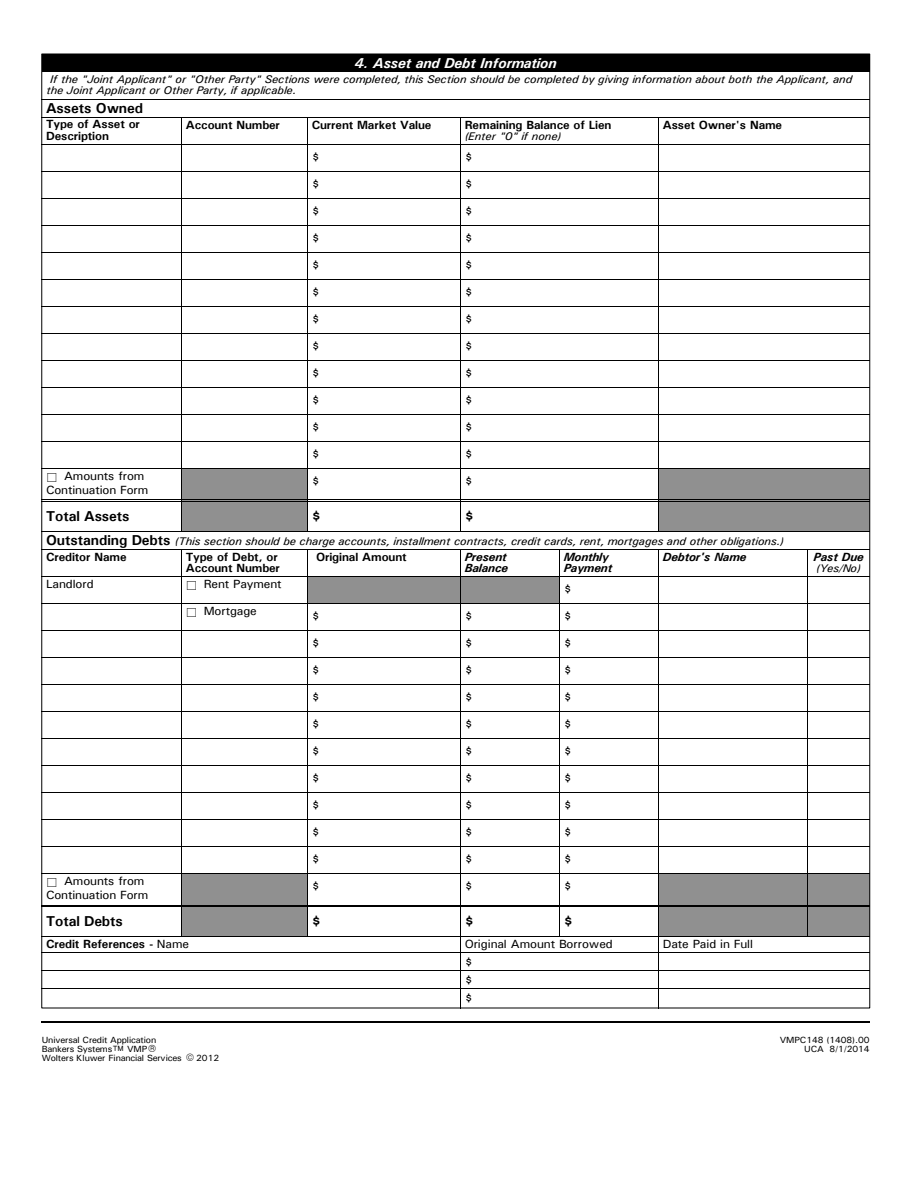
<style>
.page{position:relative;width:918px;height:1188px;background:#fff}
.page>*{position:absolute;margin:0;border:0;box-sizing:border-box;transform-origin:0 0}
.t1{font:700 14.4px "Univers";letter-spacing:-.005em;color:#000}
.t2{font:italic 700 14.4px "Univers";letter-spacing:-.005em;color:#fff}
.t3{font:500 11.85px/18px "Univers";letter-spacing:-.01em;color:#000}
.t4{font:700 11.85px/12.6px "Univers";letter-spacing:-.005em;color:#000}
.t5{font:italic 700 11.85px/11.9px "Univers";letter-spacing:-.005em;color:#000}
.t6{font:italic 500 11.1px/10.8px "Univers";letter-spacing:-.01em;color:#000;scale:1.04 1}
.t7{font:500 9px/9px "Univers";letter-spacing:-.015em;color:#000;text-align:right}
.s1{font-weight:700;font-style:normal;font-size:14.4px}
.s2{font-weight:500}
</style>
<div class="page">
<div style="left:42px;top:54px;width:828px;height:18px;background:#000"></div>
<div style="left:182px;top:469px;width:125px;height:62px;background:#909090"></div>
<div style="left:182px;top:874px;width:125px;height:62px;background:#909090"></div>
<div style="left:659px;top:874px;width:210px;height:62px;background:#909090"></div>
<div style="left:659px;top:469px;width:210px;height:62px;background:#909090"></div>
<div style="left:308px;top:577px;width:251px;height:26px;background:#909090"></div>
<hr style="left:42px;top:99px;width:828px;height:1px;background:#000">
<hr style="left:42px;top:1021px;width:828px;height:1px;background:#000">
<hr style="left:42px;top:144px;width:828px;height:1px;background:#000">
<hr style="left:42px;top:117px;width:828px;height:1px;background:#000">
<hr style="left:658px;top:117px;width:1px;height:414px;background:#000">
<hr style="left:181px;top:549px;width:1px;height:387px;background:#000">
<hr style="left:42px;top:171px;width:828px;height:1px;background:#000">
<hr style="left:42px;top:225px;width:828px;height:1px;background:#000">
<hr style="left:42px;top:198px;width:828px;height:1px;background:#000">
<hr style="left:42px;top:252px;width:828px;height:1px;background:#000">
<hr style="left:42px;top:279px;width:828px;height:1px;background:#000">
<hr style="left:42px;top:306px;width:828px;height:1px;background:#000">
<hr style="left:42px;top:333px;width:828px;height:1px;background:#000">
<hr style="left:42px;top:360px;width:828px;height:1px;background:#000">
<hr style="left:42px;top:387px;width:828px;height:1px;background:#000">
<hr style="left:42px;top:414px;width:828px;height:1px;background:#000">
<hr style="left:42px;top:441px;width:828px;height:1px;background:#000">
<hr style="left:307px;top:549px;width:1px;height:387px;background:#000">
<hr style="left:460px;top:117px;width:1px;height:414px;background:#000">
<hr style="left:42px;top:936px;width:828px;height:1px;background:#000">
<hr style="left:42px;top:468px;width:828px;height:1px;background:#000">
<hr style="left:42px;top:906px;width:828px;height:1px;background:#000">
<hr style="left:42px;top:905px;width:828px;height:1px;background:#000">
<hr style="left:42px;top:531px;width:828px;height:1px;background:#000">
<hr style="left:42px;top:501px;width:828px;height:1px;background:#000">
<hr style="left:42px;top:499px;width:828px;height:1px;background:#000">
<hr style="left:42px;top:549px;width:828px;height:1px;background:#000">
<hr style="left:42px;top:576px;width:828px;height:1px;background:#000">
<hr style="left:42px;top:603px;width:828px;height:1px;background:#000">
<hr style="left:42px;top:630px;width:828px;height:1px;background:#000">
<hr style="left:42px;top:657px;width:828px;height:1px;background:#000">
<hr style="left:42px;top:684px;width:828px;height:1px;background:#000">
<hr style="left:42px;top:711px;width:828px;height:1px;background:#000">
<hr style="left:42px;top:738px;width:828px;height:1px;background:#000">
<hr style="left:42px;top:765px;width:828px;height:1px;background:#000">
<hr style="left:42px;top:792px;width:828px;height:1px;background:#000">
<hr style="left:42px;top:819px;width:828px;height:1px;background:#000">
<hr style="left:42px;top:846px;width:828px;height:1px;background:#000">
<hr style="left:42px;top:873px;width:828px;height:1px;background:#000">
<hr style="left:181px;top:117px;width:1px;height:414px;background:#000">
<hr style="left:42px;top:953px;width:828px;height:1px;background:#000">
<hr style="left:42px;top:971px;width:828px;height:1px;background:#000">
<hr style="left:42px;top:989px;width:828px;height:1px;background:#000">
<hr style="left:658px;top:549px;width:1px;height:459px;background:#000">
<hr style="left:307px;top:117px;width:1px;height:414px;background:#000">
<hr style="left:807px;top:549px;width:1px;height:387px;background:#000">
<hr style="left:559px;top:549px;width:1px;height:387px;background:#000">
<hr style="left:460px;top:549px;width:1px;height:459px;background:#000">
<p class="t2" style="left:355px;top:54px;width:203px">4. Asset and Debt Information</p>
<p class="t6" style="left:46px;top:74px;width:776px;text-indent:4px">If the "Joint Applicant" or "Other Party" Sections were completed, this Section should be completed by giving information about both the Applicant, and the Joint Applicant or Other Party, if applicable.</p>
<p class="t1" style="left:46px;top:99px;width:99px">Assets Owned</p>
<p class="t4" style="left:46px;top:117px;width:95px">Type of Asset or<br>Description</p>
<p class="t4" style="left:186px;top:119px;width:96px">Account Number</p>
<p class="t4" style="left:312px;top:118px;width:121px">Current Market Value</p>
<p class="t4" style="left:465px;top:118px;width:148px">Remaining Balance of Lien</p>
<p class="t4" style="left:663px;top:118px;width:121px">Asset Owner's Name</p>
<p class="t6" style="left:465px;top:131px;width:94px">(Enter "0" if none)</p>
<p class="t3" style="left:64px;top:467px;width:82px">Amounts from</p>
<p class="t3" style="left:46px;top:481px;width:104px">Continuation Form</p>
<p class="t1" style="left:46px;top:507px;width:85px">Total Assets</p>
<p class="t3" style="left:312px;top:148px;width:9px">$</p>
<p class="t3" style="left:312px;top:175px;width:9px">$</p>
<p class="t3" style="left:312px;top:202px;width:9px">$</p>
<p class="t3" style="left:312px;top:229px;width:9px">$</p>
<p class="t3" style="left:312px;top:256px;width:9px">$</p>
<p class="t3" style="left:312px;top:283px;width:9px">$</p>
<p class="t3" style="left:312px;top:310px;width:9px">$</p>
<p class="t3" style="left:312px;top:337px;width:9px">$</p>
<p class="t3" style="left:312px;top:364px;width:9px">$</p>
<p class="t3" style="left:312px;top:391px;width:9px">$</p>
<p class="t3" style="left:312px;top:418px;width:9px">$</p>
<p class="t3" style="left:312px;top:445px;width:9px">$</p>
<p class="t3" style="left:312px;top:472px;width:9px">$</p>
<p class="t1" style="left:312px;top:507px;width:11px">$</p>
<p class="t3" style="left:465px;top:148px;width:9px">$</p>
<p class="t3" style="left:465px;top:175px;width:9px">$</p>
<p class="t3" style="left:465px;top:202px;width:9px">$</p>
<p class="t3" style="left:465px;top:229px;width:9px">$</p>
<p class="t3" style="left:465px;top:256px;width:9px">$</p>
<p class="t3" style="left:465px;top:283px;width:9px">$</p>
<p class="t3" style="left:465px;top:310px;width:9px">$</p>
<p class="t3" style="left:465px;top:337px;width:9px">$</p>
<p class="t3" style="left:465px;top:364px;width:9px">$</p>
<p class="t3" style="left:465px;top:391px;width:9px">$</p>
<p class="t3" style="left:465px;top:418px;width:9px">$</p>
<p class="t3" style="left:465px;top:445px;width:9px">$</p>
<p class="t3" style="left:465px;top:472px;width:9px">$</p>
<p class="t1" style="left:465px;top:507px;width:11px">$</p>
<p class="t6" style="left:46px;top:536px;width:711px"><span class="s1">Outstanding Debts</span> (This section should be charge accounts, installment contracts, credit cards, rent, mortgages and other obligations.)</p>
<p class="t3" style="left:564px;top:580px;width:9px">$</p>
<p class="t3" style="left:564px;top:607px;width:9px">$</p>
<p class="t3" style="left:564px;top:634px;width:9px">$</p>
<p class="t3" style="left:564px;top:661px;width:9px">$</p>
<p class="t3" style="left:564px;top:688px;width:9px">$</p>
<p class="t3" style="left:564px;top:715px;width:9px">$</p>
<p class="t3" style="left:564px;top:742px;width:9px">$</p>
<p class="t3" style="left:564px;top:769px;width:9px">$</p>
<p class="t3" style="left:564px;top:796px;width:9px">$</p>
<p class="t3" style="left:564px;top:823px;width:9px">$</p>
<p class="t3" style="left:564px;top:850px;width:9px">$</p>
<p class="t3" style="left:564px;top:877px;width:9px">$</p>
<p class="t4" style="left:46px;top:550px;width:82px">Creditor Name</p>
<p class="t4" style="left:316px;top:551px;width:92px">Original Amount</p>
<p class="t5" style="left:465px;top:550px;width:45px">Present<br>Balance</p>
<p class="t5" style="left:663px;top:550px;width:85px">Debtor's Name</p>
<p class="t5" style="left:814px;top:550px;width:52px">Past Due</p>
<p class="t4" style="left:186px;top:550px;width:96px;line-height:11.9px">Type of Debt, or<br>Account Number</p>
<p class="t5" style="left:564px;top:550px;width:50px">Monthly<br>Payment</p>
<p class="t6" style="left:816px;top:563px;width:45px">(Yes/No)</p>
<p class="t3" style="left:46px;top:574px;width:49px">Landlord</p>
<p class="t3" style="left:204px;top:575px;width:79px">Rent Payment</p>
<p class="t3" style="left:204px;top:602px;width:54px">Mortgage</p>
<p class="t3" style="left:312px;top:607px;width:9px">$</p>
<p class="t3" style="left:312px;top:634px;width:9px">$</p>
<p class="t3" style="left:312px;top:661px;width:9px">$</p>
<p class="t3" style="left:312px;top:688px;width:9px">$</p>
<p class="t3" style="left:312px;top:715px;width:9px">$</p>
<p class="t3" style="left:312px;top:742px;width:9px">$</p>
<p class="t3" style="left:312px;top:769px;width:9px">$</p>
<p class="t3" style="left:312px;top:796px;width:9px">$</p>
<p class="t3" style="left:312px;top:823px;width:9px">$</p>
<p class="t3" style="left:312px;top:850px;width:9px">$</p>
<p class="t3" style="left:312px;top:877px;width:9px">$</p>
<p class="t3" style="left:465px;top:607px;width:9px">$</p>
<p class="t3" style="left:465px;top:634px;width:9px">$</p>
<p class="t3" style="left:465px;top:661px;width:9px">$</p>
<p class="t3" style="left:465px;top:688px;width:9px">$</p>
<p class="t3" style="left:465px;top:715px;width:9px">$</p>
<p class="t3" style="left:465px;top:742px;width:9px">$</p>
<p class="t3" style="left:465px;top:769px;width:9px">$</p>
<p class="t3" style="left:465px;top:796px;width:9px">$</p>
<p class="t3" style="left:465px;top:823px;width:9px">$</p>
<p class="t3" style="left:465px;top:850px;width:9px">$</p>
<p class="t3" style="left:465px;top:877px;width:9px">$</p>
<p class="t3" style="left:64px;top:872px;width:82px">Amounts from</p>
<p class="t3" style="left:46px;top:886px;width:104px">Continuation Form</p>
<p class="t1" style="left:46px;top:912px;width:78px">Total Debts</p>
<p class="t4" style="left:46px;top:938px;width:144px">Credit References - <span class="s2">Name</span></p>
<p class="t7" style="left:42px;top:1031px;width:142px;line-height:18px;text-align:left">Universal Credit Application<br>Wolters Kluwer Financial Services</p>
<p class="t7" style="left:42px;top:1044px;width:72px">Bankers Systems</p>
<p class="t7" style="left:127px;top:1044px;width:22px">VMP</p>
<p class="t7" style="left:196px;top:1053px;width:24px">2012</p>
<p class="t1" style="left:312px;top:912px;width:11px">$</p>
<p class="t1" style="left:465px;top:912px;width:11px">$</p>
<p class="t1" style="left:564px;top:912px;width:11px">$</p>
<p class="t3" style="left:465px;top:935px;width:150px">Original Amount Borrowed $<br>$<br>$</p>
<p class="t3" style="left:663px;top:935px;width:92px">Date Paid in Full</p>
<p class="t7" style="left:780px;top:1035px;width:92px">VMPC148 (1408).00<br>UCA 8/1/2014</p>
</div>
